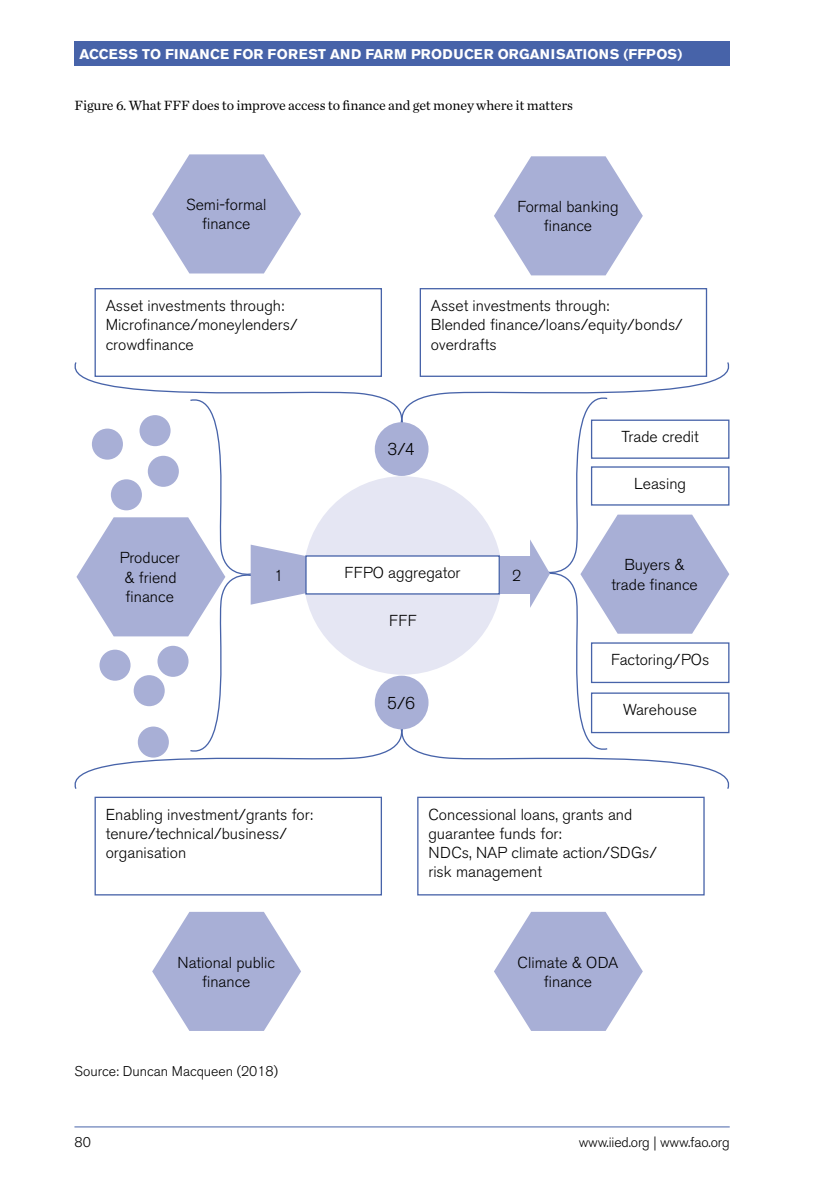
<style>
.page{position:relative;width:829px;height:1191px;background:#fff}
.page>*{position:absolute;margin:0;border:0;box-sizing:border-box;transform-origin:0 0}
.t1{font:300 16.97px "Akzidenz Grotesk BE";color:#000}
.t2{font:300 15.75px/19.2px "Akzidenz Grotesk BE";color:#000;text-align:center}
.t3{font:14px "Chronicle Text G1";letter-spacing:-.01em;color:#000}
.t4{font:700 14px "Akzidenz Grotesk BE";letter-spacing:.01em;color:#fff}
.t5{font:300 14px "Akzidenz Grotesk BE";color:#000}
</style>
<div class="page">
<div style="left:74px;top:41px;width:655px;height:25px;background:#4763a9"></div>
<hr style="left:74px;top:1126px;width:655px;height:1px;background:#4763a9">
<svg style="left:152px;top:912px;width:149px;height:119px"></svg>
<svg style="left:494px;top:912px;width:148px;height:119px"></svg>
<svg style="left:152px;top:154px;width:149px;height:119px"></svg>
<svg style="left:494px;top:156px;width:148px;height:119px"></svg>
<div style="left:94px;top:288px;width:288px;height:89px;border:1px solid #4763a9"></div>
<div style="left:419px;top:288px;width:288px;height:89px;border:1px solid #4763a9"></div>
<div style="left:94px;top:796px;width:288px;height:99px;border:1px solid #4763a9"></div>
<div style="left:417px;top:796px;width:287px;height:99px;border:1px solid #4763a9"></div>
<svg style="left:74px;top:361px;width:656px;height:428px"></svg>
<p class="t4" style="left:79px;top:46px;width:604px">ACCESS TO FINANCE FOR FOREST AND FARM PRODUCER ORGANISATIONS (FFPOS)</p>
<p class="t3" style="left:74px;top:95px;width:500px">Figure 6. What FFF does to improve access to finance and get money where it matters</p>
<p class="t2" style="left:186px;top:195px;width:82px">Semi-formal finance</p>
<p class="t2" style="left:517px;top:197px;width:103px">Formal banking finance</p>
<p class="t2" style="left:106px;top:296px;width:193px;text-align:left">Asset investments through:<br>Microfinance/moneylenders/ crowdfinance</p>
<p class="t2" style="left:431px;top:296px;width:253px;text-align:left">Asset investments through:<br>Blended finance/loans/equity/bonds/ overdrafts</p>
<p class="t2" style="left:120px;top:549px;width:61px;text-align:left">Producer &amp; friend finance</p>
<p class="t1" style="left:387px;top:440px;width:29px">3/4</p>
<p class="t2" style="left:274px;top:566px;width:11px">1</p>
<p class="t2" style="left:344px;top:563px;width:117px">FFPO aggregator</p>
<p class="t2" style="left:389px;top:611px;width:29px">FFF</p>
<p class="t1" style="left:387px;top:693px;width:30px">5/6</p>
<p class="t2" style="left:512px;top:566px;width:11px">2</p>
<p class="t2" style="left:621px;top:428px;width:79px">Trade credit</p>
<p class="t2" style="left:634px;top:474px;width:53px">Leasing</p>
<p class="t2" style="left:611px;top:555px;width:88px">Buyers &amp; trade finance</p>
<p class="t2" style="left:611px;top:650px;width:100px">Factoring/POs</p>
<p class="t2" style="left:623px;top:700px;width:75px">Warehouse</p>
<p class="t2" style="left:106px;top:805px;width:209px;text-align:left">Enabling investment/grants for: tenure/technical/business/ organisation</p>
<p class="t2" style="left:428px;top:805px;width:230px;text-align:left">Concessional loans, grants and guarantee funds for:<br>NDCs, NAP climate action/SDGs/ risk management</p>
<p class="t2" style="left:177px;top:953px;width:99px">National public finance</p>
<p class="t2" style="left:517px;top:953px;width:102px">Climate &amp; ODA finance</p>
<p class="t5" style="left:74px;top:1063px;width:205px">Source: Duncan Macqueen (2018)</p>
<p class="t5" style="left:74px;top:1134px;width:18px">80</p>
<p class="t5" style="left:578px;top:1134px;width:152px">www.iied.org | www.fao.org</p>
</div>
